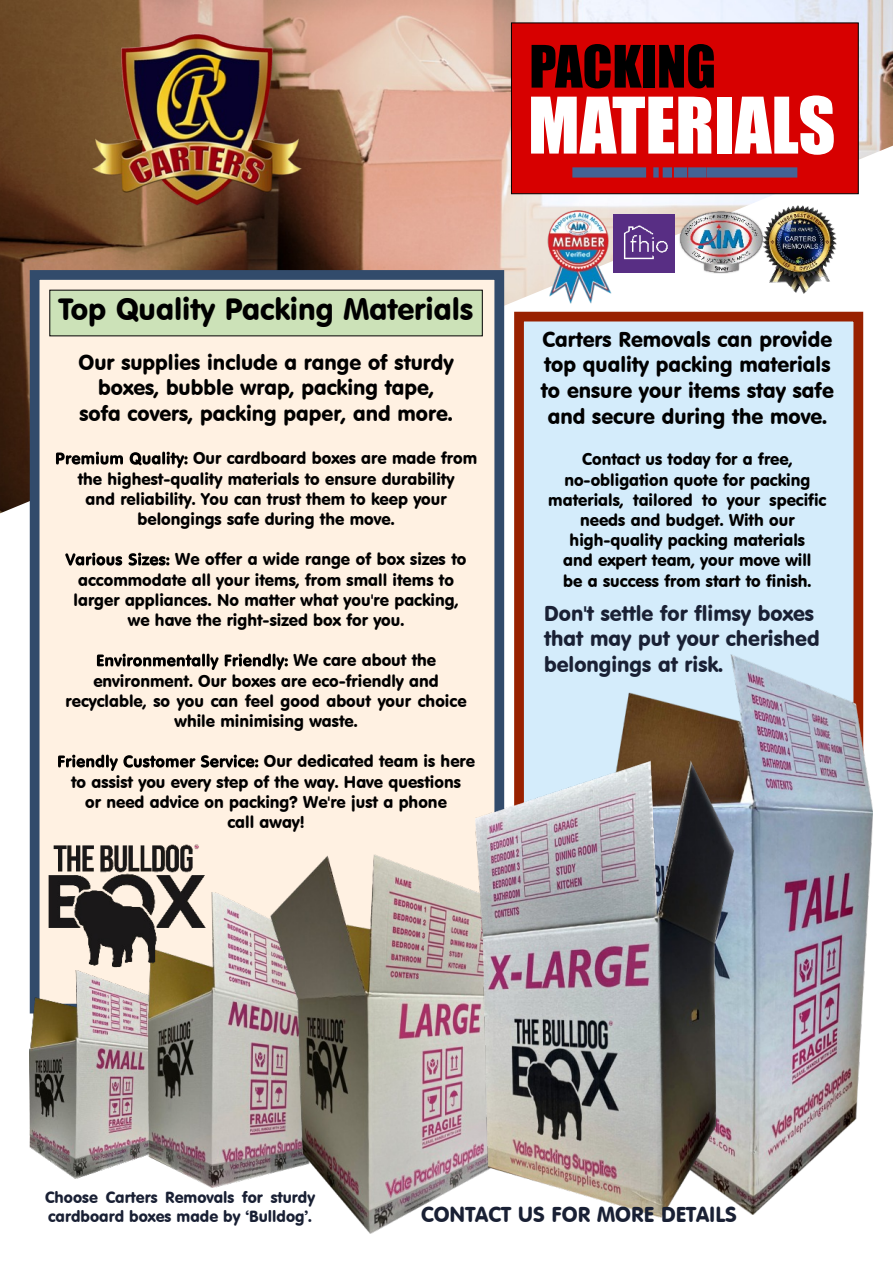
<style>
.page{position:relative;width:893px;height:1263px;background:#fff}
.page>*{position:absolute;margin:0;border:0;box-sizing:border-box;transform-origin:0 0}
.t1{font:72px "Impact";color:#fff}
.t2{font:54px "Impact";color:#000}
.t3{font:30px "VAG Rounded BT";color:#000}
.t4{font:21px/25.7px "VAG Rounded BT";color:#000;text-align:center}
.t5{font:21px/25.7px "VAG Rounded BT";color:#192034}
.t6{font:16.5px/20.2px "VAG Rounded BT";color:#000;text-align:center}
.t7{font:15.75px/19.4px "VAG Rounded BT";color:#192034}
</style>
<div class="page">
<img style="left:0;top:0;width:893px;height:533px">
<div style="left:511px;top:23px;width:348px;height:171px;background:#d70000;border:1px solid #000"></div>
<svg style="left:572px;top:167px;width:225px;height:11px;background:#575581"></svg>
<img style="left:88px;top:30px;width:218px;height:180px">
<div style="left:30px;top:270px;width:474px;height:743px;background:#fff1e2;border:10px solid #324b6b"></div>
<div style="left:49px;top:290px;width:434px;height:46px;background:#cce2b8"></div>
<div style="left:514px;top:312px;width:349px;height:540px;background:#d4ecfb;border:10px solid #992100"></div>
<svg style="left:56px;top:452px;width:67px;height:13px"></svg>
<svg style="left:130px;top:452px;width:58px;height:16px"></svg>
<svg style="left:65px;top:553px;width:57px;height:13px"></svg>
<svg style="left:128px;top:553px;width:41px;height:13px"></svg>
<svg style="left:97px;top:654px;width:122px;height:16px"></svg>
<svg style="left:225px;top:654px;width:63px;height:16px"></svg>
<svg style="left:58px;top:755px;width:137px;height:16px"></svg>
<svg style="left:201px;top:755px;width:57px;height:13px"></svg>
<img style="left:528px;top:207px;width:101px;height:101px">
<img style="left:613px;top:215px;width:61px;height:57px">
<img style="left:762px;top:204px;width:77px;height:90px">
<img style="left:676px;top:205px;width:90px;height:74px">
<img style="left:617px;top:654px;width:256px;height:560px">
<img style="left:30px;top:970px;width:119px;height:208px">
<img style="left:149px;top:893px;width:122px;height:294px">
<img style="left:271px;top:855px;width:205px;height:378px">
<img style="left:476px;top:761px;width:257px;height:456px">
<img style="left:40px;top:823px;width:172px;height:151px">
<h2 class="t2" style="left:529px;top:45px;width:188px">PACKING</h2>
<h1 class="t1" style="left:528px;top:97px;width:309px">MATERIALS</h1>
<h3 class="t3" style="left:59px;top:297px;width:416px">Top Quality Packing Materials</h3>
<p class="t4" style="left:79px;top:351px;width:376px">Our supplies include a range of sturdy boxes, bubble wrap, packing tape, sofa covers, packing paper, and more.</p>
<p class="t6" style="left:193px;top:450px;width:285px">Our cardboard boxes are made from</p>
<p class="t6" style="left:78px;top:470px;width:378px">the highest-quality materials to ensure durability</p>
<p class="t6" style="left:85px;top:490px;width:363px">and reliability. You can trust them to keep your</p>
<p class="t6" style="left:138px;top:510px;width:258px">belongings safe during the move.</p>
<p class="t6" style="left:175px;top:551px;width:293px">We offer a wide range of box sizes to</p>
<p class="t6" style="left:78px;top:571px;width:377px">accommodate all your items, from small items to</p>
<p class="t6" style="left:74px;top:591px;width:386px">larger appliances. No matter what you're packing,</p>
<p class="t6" style="left:128px;top:611px;width:278px">we have the right-sized box for you.</p>
<p class="t6" style="left:293px;top:652px;width:144px">We care about the</p>
<p class="t6" style="left:93px;top:672px;width:347px">environment. Our boxes are eco-friendly and</p>
<p class="t6" style="left:66px;top:692px;width:403px">recyclable, so you can feel good about your choice</p>
<p class="t6" style="left:175px;top:712px;width:184px">while minimising waste.</p>
<p class="t6" style="left:264px;top:753px;width:213px">Our dedicated team is here</p>
<p class="t6" style="left:71px;top:773px;width:391px">to assist you every step of the way. Have questions</p>
<p class="t6" style="left:85px;top:793px;width:363px">or need advice on packing? We're just a phone</p>
<p class="t6" style="left:227px;top:813px;width:79px">call away!</p>
<p class="t4" style="left:541px;top:328px;width:294px">Carters Removals can provide top quality packing materials to ensure your items stay safe and secure during the move.</p>
<p class="t6" style="left:548px;top:451px;width:280px">Contact us today for a free, no-obligation quote for packing materials, tailored to your specific needs and budget. With our high-quality packing materials<br>and expert team, your move will<br>be a success from start to finish.</p>
<p class="t5" style="left:544px;top:602px;width:277px">Don't settle for flimsy boxes that may put your cherished belongings at risk.</p>
<p class="t7" style="left:45px;top:1189px;width:271px">Choose Carters Removals for sturdy cardboard boxes made by ‘Bulldog’.</p>
<p class="t5" style="left:421px;top:1204px;width:317px">CONTACT US FOR MORE DETAILS</p>
</div>
